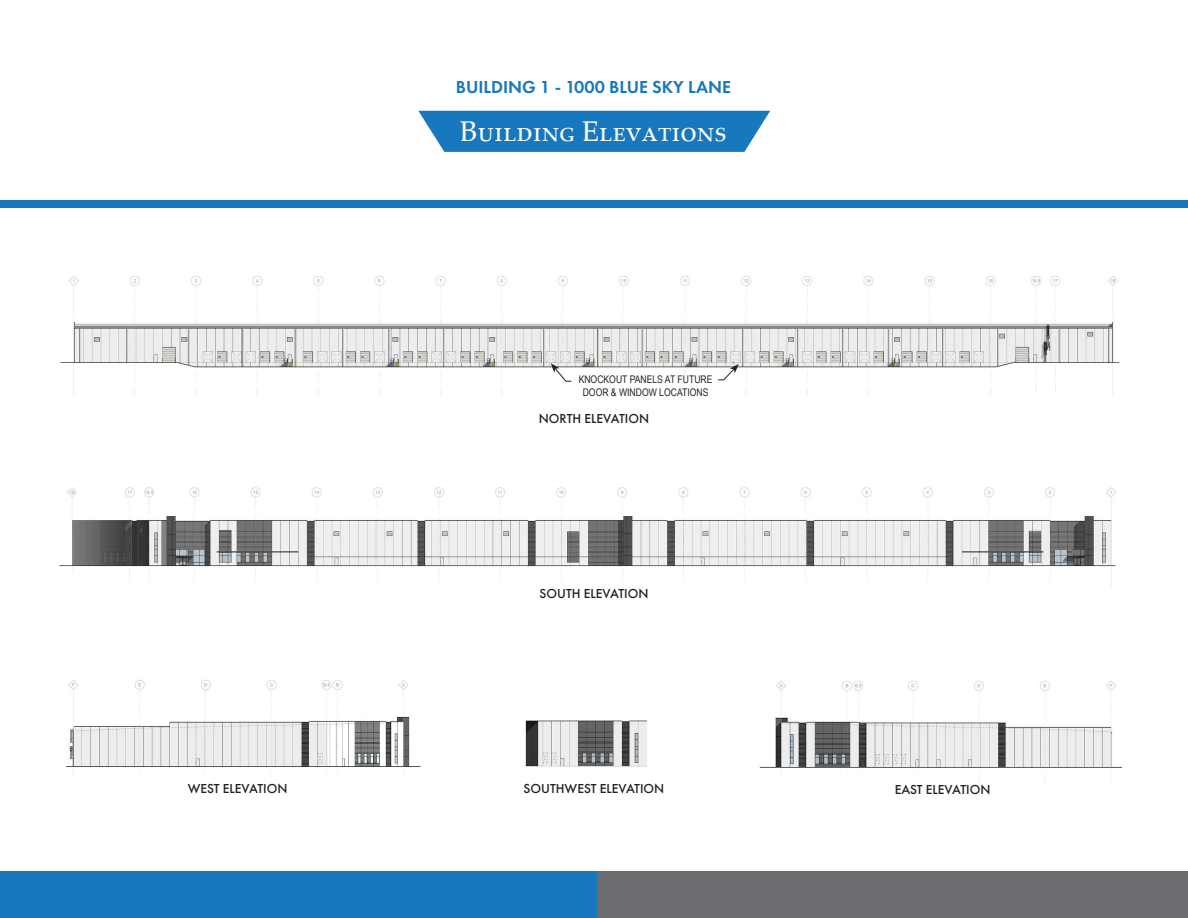
<style>
.page{position:relative;width:1188px;height:918px;background:#fff}
.page>*{position:absolute;margin:0;border:0;box-sizing:border-box;transform-origin:0 0}
.t1{font:28.5px "Palatino Linotype";color:#fff}
.t2{font:600 18px "Futura PT";color:#1778be}
.t3{font:500 13.5px "Futura PT";color:#231f20}
.t4{font:10.5px "Arial Narrow";color:#231f20}
</style>
<div class="page">
<img style="left:59px;top:276px;width:1063px;height:507px">
<svg style="left:717px;top:364px;width:22px;height:17px"></svg>
<div style="left:523px;top:381px;width:109px;height:20px;background:#fff"></div>
<div style="left:54px;top:412px;width:1080px;height:35px;background:#fff"></div>
<div style="left:54px;top:588px;width:1080px;height:35px;background:#fff"></div>
<svg style="left:551px;top:363px;width:21px;height:19px"></svg>
<div style="left:586px;top:872px;width:602px;height:46px;background:#6c6d70"></div>
<div style="left:0;top:872px;width:596px;height:46px;background:#1778be"></div>
<div style="left:0;top:201px;width:1188px;height:7px;background:#1778be"></div>
<svg style="left:418px;top:111px;width:352px;height:41px"></svg>
<p class="t2" style="left:456px;top:75px;width:277px">BUILDING 1 - 1000 BLUE SKY LANE</p>
<p class="t1" style="left:460px;top:111px;width:268px">Building Elevations</p>
<p class="t4" style="left:579px;top:372px;width:135px">KNOCKOUT PANELS AT FUTURE</p>
<p class="t4" style="left:583px;top:385px;width:127px">DOOR &amp; WINDOW LOCATIONS</p>
<p class="t3" style="left:539px;top:410px;width:112px">NORTH ELEVATION</p>
<p class="t3" style="left:540px;top:585px;width:110px">SOUTH ELEVATION</p>
<p class="t3" style="left:188px;top:781px;width:101px">WEST ELEVATION</p>
<p class="t3" style="left:524px;top:781px;width:142px">SOUTHWEST ELEVATION</p>
<p class="t3" style="left:895px;top:781px;width:97px">EAST ELEVATION</p>
</div>
